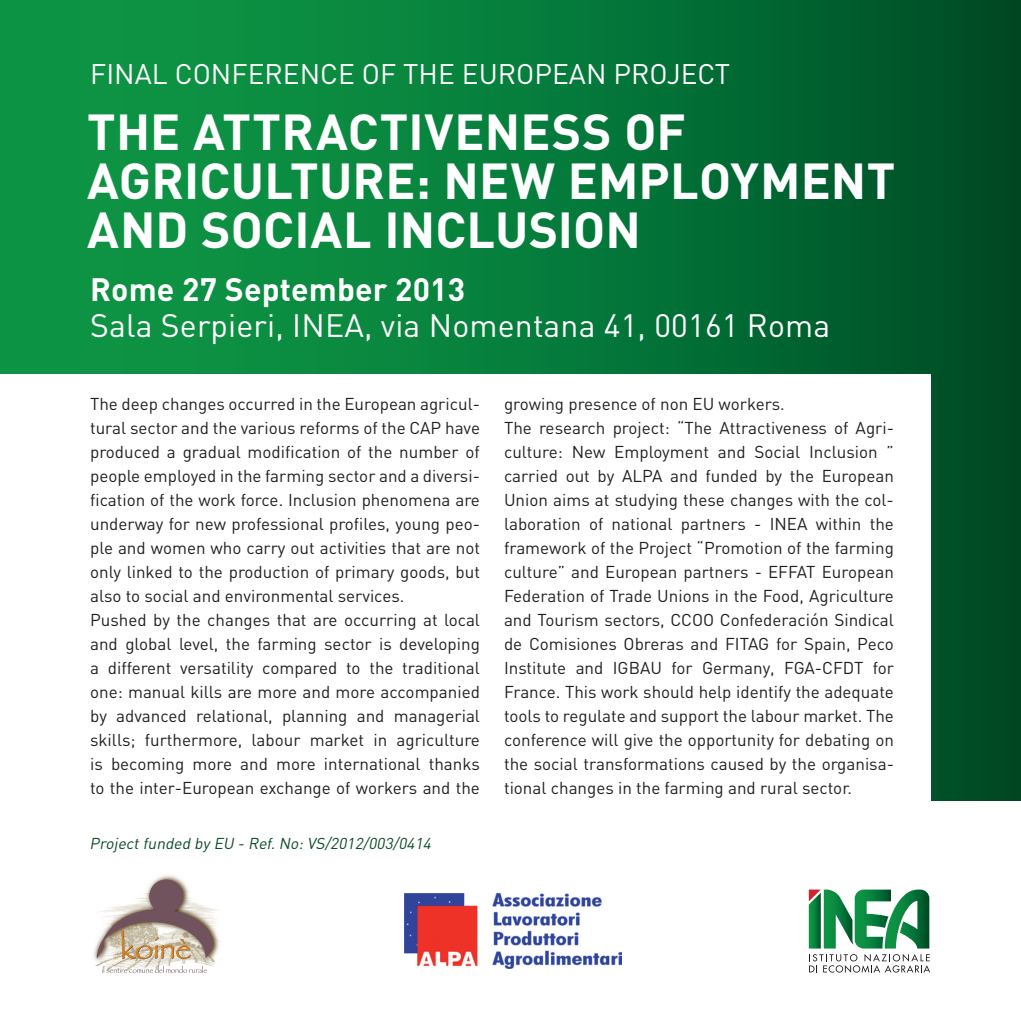
<style>
.page{position:relative;width:1021px;height:1021px;background:#fff}
.page>*{position:absolute;margin:0;border:0;box-sizing:border-box;transform-origin:0 0}
.t1{font:700 50px/48.6px "DIN";letter-spacing:.005em;color:#fff}
.t2{font:32px "DIN";letter-spacing:.005em;color:#fff}
.t3{font:700 32px "DIN";letter-spacing:.005em;color:#fff}
.t4{font:28px "DIN";color:#fff}
.t5{font:17px/24px "DIN";color:#231f20}
.t6{font:italic 15.6px "DIN";color:#0d4c28}
</style>
<div class="page">
<div style="left:0;top:0;width:1020px;height:801px;background:linear-gradient(to right,#0fa04a,#005229)"></div>
<svg style="left:808px;top:889px;width:122px;height:83px"></svg>
<img style="left:404px;top:893px;width:217px;height:75px">
<img style="left:95px;top:903px;width:126px;height:64px">
<img style="left:136px;top:875px;width:60px;height:28px">
<img style="left:93px;top:949px;width:2px;height:11px">
<div style="left:150px;top:880px;width:32px;height:32px;background:#70535c;border-radius:50%"></div>
<div style="left:149px;top:879px;width:34px;height:34px;border:1px solid #70535c;border-radius:50%"></div>
<svg style="left:97px;top:908px;width:116px;height:51px;background:#b7a598"></svg>
<svg style="left:102px;top:966px;width:105px;height:6px"></svg>
<div style="left:0;top:374px;width:930px;height:491px;background:#fff"></div>
<h3 class="t4" style="left:90px;top:56px;width:140px">Final Conference</h3>
<h3 class="t4" style="left:362px;top:56px;width:208px">of the European</h3>
<h3 class="t4" style="left:613px;top:56px;width:118px">Project</h3>
<h1 class="t1" style="left:87px;top:106px;width:798px;text-indent:261px">CTIVENESS OF<br>AGRICULTURE: N EW EMPLOYMENT<br>AND SOCIAL I NCLUSION</h1>
<h1 class="t1" style="left:87px;top:106px;width:168px">THE ATTRA</h1>
<h2 class="t3" style="left:90px;top:269px;width:376px">ROME 27 SEPTEMBER 2013</h2>
<h2 class="t2" style="left:90px;top:306px;width:741px">Sala Serpieri, INEA, via Nomentana 41, 00161 Roma</h2>
<p class="t5" style="left:90px;top:391px;width:391px">The deep changes occurred in the European agricul&shy;tural sector and the various reforms of the CAP have produced a gradual modification of the number of people employed in the farming sector and a diversi&shy;fication of the work force. Inclusion phenomena are underway for new professional profiles, young peo&shy;ple and women who carry out activities that are not only linked to the production of primary goods, but also to social and environmental services.<br>Pushed by the changes that are occurring at local and global level, the farming sector is developing a different versatility compared to the traditional one: manual kills are more and more accompanied by advanced relational, planning and managerial skills; furthermore, labour market in agriculture is becoming more and more international thanks to the inter-European exchange of workers and the</p>
<p class="t5" style="left:504px;top:391px;width:391px">growing presence of non EU workers.<br>The research project: “The Attractiveness of Agri&shy;culture: New Employment and Social Inclusion ” carried out by ALPA and funded by the European U nion aims at studying these changes with the col&shy;laboration of national partners - INEA within the framework of the Project “Promotion of the farming culture” and European partners - EFFAT European Federation of Trade U nions in the Food, Agriculture and Tourism sectors, CCOO Confederación Sindical de Comisiones Obreras and FITAG for Spain, Peco Institute and IGBAU for Germany, FGA-CFDT for France. This work should help identify the adequate tools to regulate and support the labour market. The conference will give the opportunity for debating on the social transformations caused by the organisa&shy;tional changes in the farming and rural sector.</p>
<p class="t6" style="left:90px;top:834px;width:346px">Projectfunded by EU - Ref.No:VS/2012/003/0414</p>
</div>
